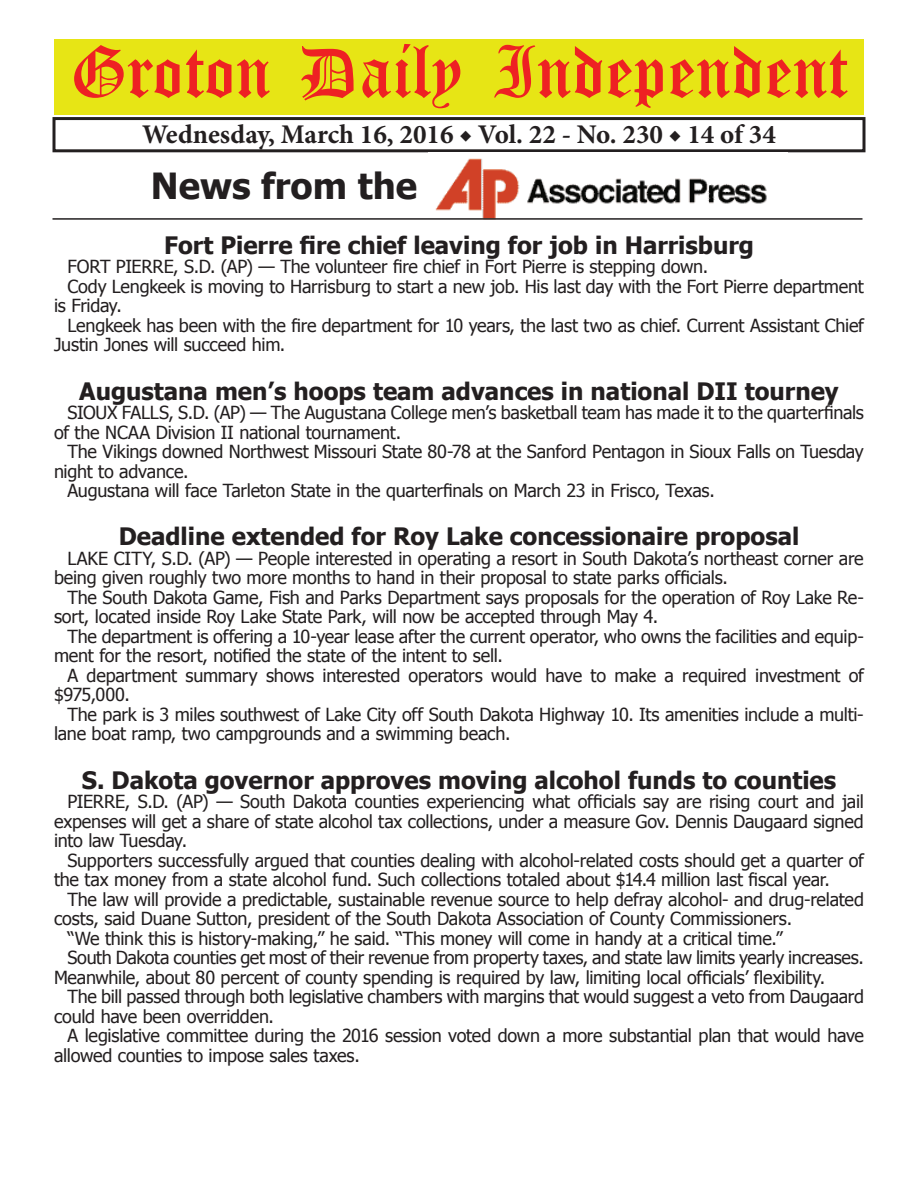
<style>
.page{position:relative;width:918px;height:1188px;background:#fff}
.page>*{position:absolute;margin:0;border:0;box-sizing:border-box;transform-origin:0 0}
.t1{font:54px "Old English Five";color:#ee2123}
.t2{font:700 36px "Tahoma";color:#231f20}
.t3{font:700 27px "Minion Pro";color:#231f20}
.t4{font:700 24px "Tahoma";color:#231f20}
.t5{font:18px/19.5px "Tahoma";letter-spacing:-.015em;color:#231f20}
</style>
<div class="page">
<div style="left:52px;top:117px;width:814px;height:35px;border:3px solid #231f20"></div>
<div style="left:54px;top:40px;width:810px;height:75px;background:#e7e515"></div>
<img style="left:435px;top:158px;width:332px;height:60px">
<hr style="left:52px;top:218px;width:810px;height:2px;background:#231f20">
<h1 class="t1" style="left:70px;top:47px;width:779px">Groton Daily Independent</h1>
<h3 class="t3" style="left:142px;top:116px;width:635px">Wednesday, March 16, 2016 ◆ Vol. 22 - No. 230 ◆ 14 of 34</h3>
<h2 class="t2" style="left:151px;top:161px;width:268px">News from the</h2>
<h3 class="t4" style="left:164px;top:228px;width:591px">Fort Pierre fire chief leaving for job in Harrisburg</h3>
<p class="t5" style="left:68px;top:256px;width:642px">FORT PIERRE, S.D. (AP) — The volunteer fire chief in Fort Pierre is stepping down.</p>
<p class="t5" style="left:68px;top:276px;width:798px">Cody Lengkeek is moving to Harrisburg to start a new job. His last day with the Fort Pierre department</p>
<p class="t5" style="left:54px;top:295px;width:69px">is Friday.</p>
<p class="t5" style="left:68px;top:315px;width:798px">Lengkeek has been with the fire department for 10 years, the last two as chief. Current Assistant Chief</p>
<p class="t5" style="left:54px;top:334px;width:233px">Justin Jones will succeed him.</p>
<h3 class="t4" style="left:79px;top:374px;width:761px">Augustana men’s hoops team advances in national DII tourney</h3>
<p class="t5" style="left:54px;top:402px;width:812px;text-indent:14px">SIOUX FALLS, S.D. (AP) — The Augustana College men’s basketball team has made it to the quarterfinals of the NCAA Division II national tournament.</p>
<p class="t5" style="left:68px;top:441px;width:798px">The Vikings downed Northwest Missouri State 80-78 at the Sanford Pentagon in Sioux Falls on Tuesday</p>
<p class="t5" style="left:54px;top:460px;width:136px">night to advance.</p>
<p class="t5" style="left:68px;top:480px;width:649px">Augustana will face Tarleton State in the quarterfinals on March 23 in Frisco, Texas.</p>
<h3 class="t4" style="left:119px;top:520px;width:682px">Deadline extended for Roy Lake concessionaire proposal</h3>
<p class="t5" style="left:54px;top:548px;width:811px;text-indent:14px">LAKE CITY, S.D. (AP) — People interested in operating a resort in South Dakota’s northeast corner are being given roughly two more months to hand in their proposal to state parks officials.</p>
<p class="t5" style="left:54px;top:587px;width:812px;text-indent:14px">The South Dakota Game, Fish and Parks Department says proposals for the operation of Roy Lake Re&shy;sort, located inside Roy Lake State Park, will now be accepted through May 4.</p>
<p class="t5" style="left:54px;top:626px;width:812px;text-indent:14px">The department is offering a 10-year lease after the current operator, who owns the facilities and equip&shy;ment for the resort, notified the state of the intent to sell.</p>
<p class="t5" style="left:54px;top:665px;width:811px;text-indent:14px">A department summary shows interested operators would have to make a required investment of $975,000.</p>
<p class="t5" style="left:54px;top:704px;width:811px;text-indent:14px">The park is 3 miles southwest of Lake City off South Dakota Highway 10. Its amenities include a multi&shy;lane boat ramp, two campgrounds and a swimming beach.</p>
<h3 class="t4" style="left:82px;top:763px;width:756px">S. Dakota governor approves moving alcohol funds to counties</h3>
<p class="t5" style="left:54px;top:791px;width:811px;text-align:justify;text-indent:14px">PIERRE, S.D. (AP) — South Dakota counties experiencing what officials say are rising court and jail expenses will get a share of state alcohol tax collections, under a measure Gov. Dennis Daugaard signed into law Tuesday.</p>
<p class="t5" style="left:54px;top:850px;width:811px;text-indent:14px">Supporters successfully argued that counties dealing with alcohol-related costs should get a quarter of the tax money from a state alcohol fund. Such collections totaled about $14.4 million last fiscal year.</p>
<p class="t5" style="left:68px;top:889px;width:798px">The law will provide a predictable, sustainable revenue source to help defray alcohol- and drug-related</p>
<p class="t5" style="left:54px;top:908px;width:740px">costs, said Duane Sutton, president of the South Dakota Association of County Commissioners.</p>
<p class="t5" style="left:68px;top:928px;width:717px">“We think this is history-making,” he said. “This money will come in handy at a critical time.”</p>
<p class="t5" style="left:68px;top:947px;width:798px">South Dakota counties get most of their revenue from property taxes, and state law limits yearly increases.</p>
<p class="t5" style="left:54px;top:967px;width:773px">Meanwhile, about 80 percent of county spending is required by law, limiting local officials’ flexibility.</p>
<p class="t5" style="left:68px;top:986px;width:798px">The bill passed through both legislative chambers with margins that would suggest a veto from Daugaard</p>
<p class="t5" style="left:54px;top:1006px;width:222px">could have been overridden.</p>
<p class="t5" style="left:68px;top:1025px;width:798px">A legislative committee during the 2016 session voted down a more substantial plan that would have</p>
<p class="t5" style="left:54px;top:1045px;width:307px">allowed counties to impose sales taxes.</p>
</div>
